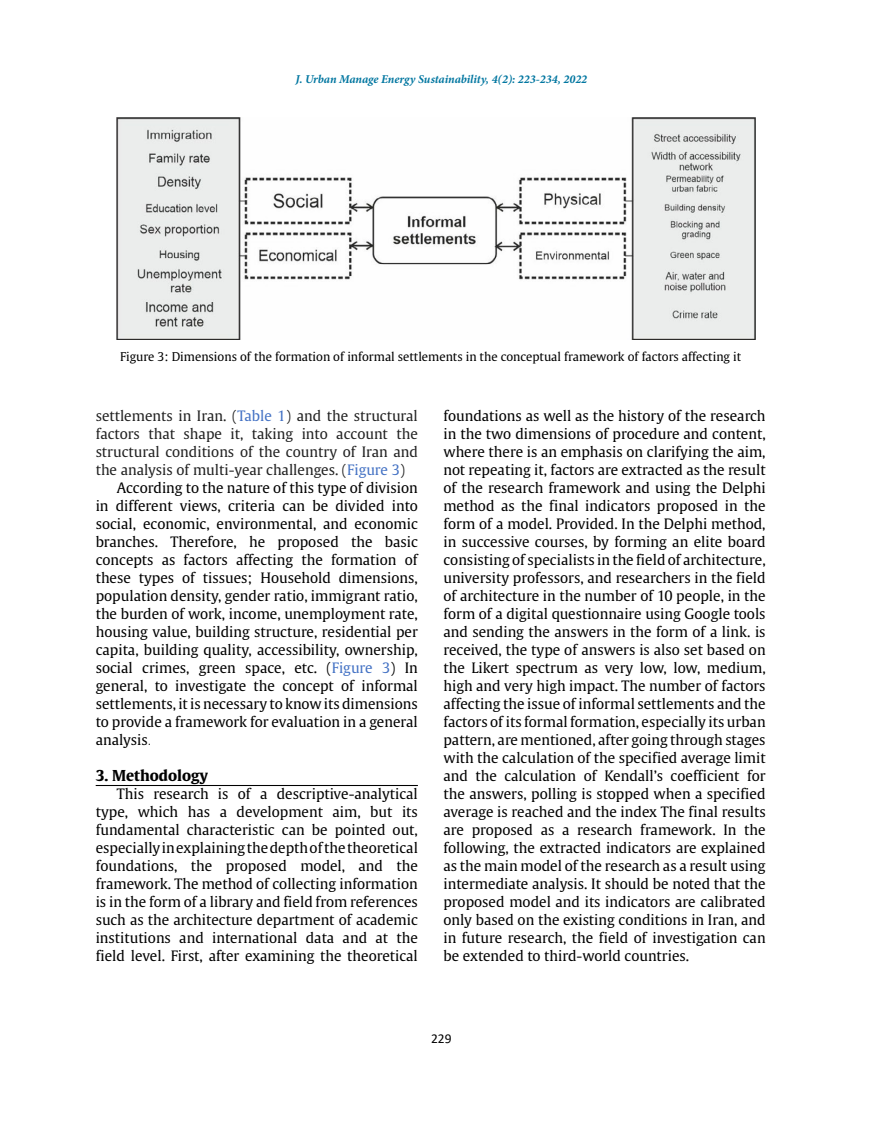
<style>
.page{position:relative;width:872px;height:1127px;background:#fff}
.page>*{position:absolute;margin:0;border:0;box-sizing:border-box;transform-origin:0 0}
.t1{font:700 15px "Gulliver";color:#000}
.t2{font:14.25px/18px "Gulliver";color:#000;text-align:justify}
.t3{font:14.25px "Gulliver";color:#222}
.t4{font:13.5px "Calibri";color:#000}
.t5{font:12px "Gulliver";color:#000}
.t6{font:italic 700 12px "Minion Pro";letter-spacing:-.005em;color:#0076a0}
.s1{color:#4472c4}
.s2{font-family:"B Nazanin"}
</style>
<div class="page">
<hr style="left:96px;top:785px;width:322px;height:1px;background:#000">
<img style="left:116px;top:118px;width:639px;height:221px">
<p class="t6" style="left:295px;top:70px;width:293px">J. Urban Manage Energy Sustainability, 4(2): 223-234, 2022</p>
<p class="t5" style="left:120px;top:349px;width:622px">Figure 3: Dimensions of the formation of informal settlements in the conceptual framework of factors affecting it</p>
<p class="t3" style="left:96px;top:407px;width:324px">settlements in Iran. (<span class="s1">Table 1</span>) and the structural</p>
<p class="t3" style="left:96px;top:425px;width:324px">factors that shape it, taking into account the</p>
<p class="t3" style="left:96px;top:443px;width:324px">structural conditions of the country of Iran and</p>
<p class="t3" style="left:96px;top:461px;width:311px">the analysis of multi-year challenges. (<span class="s1">Figure 3</span>)</p>
<p class="t2" style="left:117px;top:479px;width:302px">According to the nature of this type of division</p>
<p class="t2" style="left:96px;top:497px;width:324px">in different views, criteria can be divided into</p>
<p class="t2" style="left:96px;top:515px;width:324px">social, economic, environmental, and economic</p>
<p class="t2" style="left:96px;top:533px;width:324px">branches. Therefore, he proposed the basic</p>
<p class="t2" style="left:96px;top:551px;width:323px">concepts as factors affecting the formation of</p>
<p class="t2" style="left:96px;top:569px;width:324px">these types of tissues; Household dimensions,</p>
<p class="t2" style="left:96px;top:587px;width:324px">population density, gender ratio, immigrant ratio,</p>
<p class="t2" style="left:96px;top:605px;width:324px">the burden of work, income, unemployment rate,</p>
<p class="t2" style="left:96px;top:623px;width:324px">housing value, building structure, residential per</p>
<p class="t2" style="left:96px;top:641px;width:324px">capita, building quality, accessibility, ownership,</p>
<p class="t2" style="left:96px;top:659px;width:324px">social crimes, green space, etc. (<span class="s1">Figure 3</span>) In</p>
<p class="t2" style="left:96px;top:677px;width:324px">general, to investigate the concept of informal</p>
<p class="t2" style="left:96px;top:694px;width:324px">settlements, it is necessary to know its dimensions</p>
<p class="t2" style="left:96px;top:712px;width:324px">to provide a framework for evaluation in a general</p>
<p class="t2" style="left:96px;top:730px;width:56px">analysis<span class="s2">.</span></p>
<p class="t1" style="left:96px;top:766px;width:114px">3. Methodology</p>
<p class="t2" style="left:96px;top:785px;width:324px;text-indent:21px">This research is of a descriptive-analytical type, which has a development aim, but its fundamental characteristic can be pointed out, especially in explaining the depth of the theoretical foundations, the proposed model, and the framework. The method of collecting information is in the form of a library and field from references such as the architecture department of academic institutions and international data and at the field level. First, after examining the theoretical</p>
<p class="t2" style="left:443px;top:407px;width:324px">foundations as well as the history of the research in the two dimensions of procedure and content, where there is an emphasis on clarifying the aim, not repeating it, factors are extracted as the result of the research framework and using the Delphi method as the final indicators proposed in the form of a model. Provided. In the Delphi method, in successive courses, by forming an elite board consisting of specialists in the field of architecture, university professors, and researchers in the field of architecture in the number of 10 people, in the form of a digital questionnaire using Google tools and sending the answers in the form of a link. is received, the type of answers is also set based on the Likert spectrum as very low, low, medium, high and very high impact. The number of factors affecting the issue of informal settlements and the factors of its formal formation, especially its urban pattern, are mentioned, after going through stages with the calculation of the specified average limit and the calculation of Kendall’s coefficient for the answers, polling is stopped when a specified average is reached and the index The final results are proposed as a research framework. In the following, the extracted indicators are explained as the main model of the research as a result using intermediate analysis. It should be noted that the proposed model and its indicators are calibrated only based on the existing conditions in Iran, and in future research, the field of investigation can be extended to third-world countries.</p>
<p class="t4" style="left:431px;top:1029px;width:22px">229</p>
</div>
